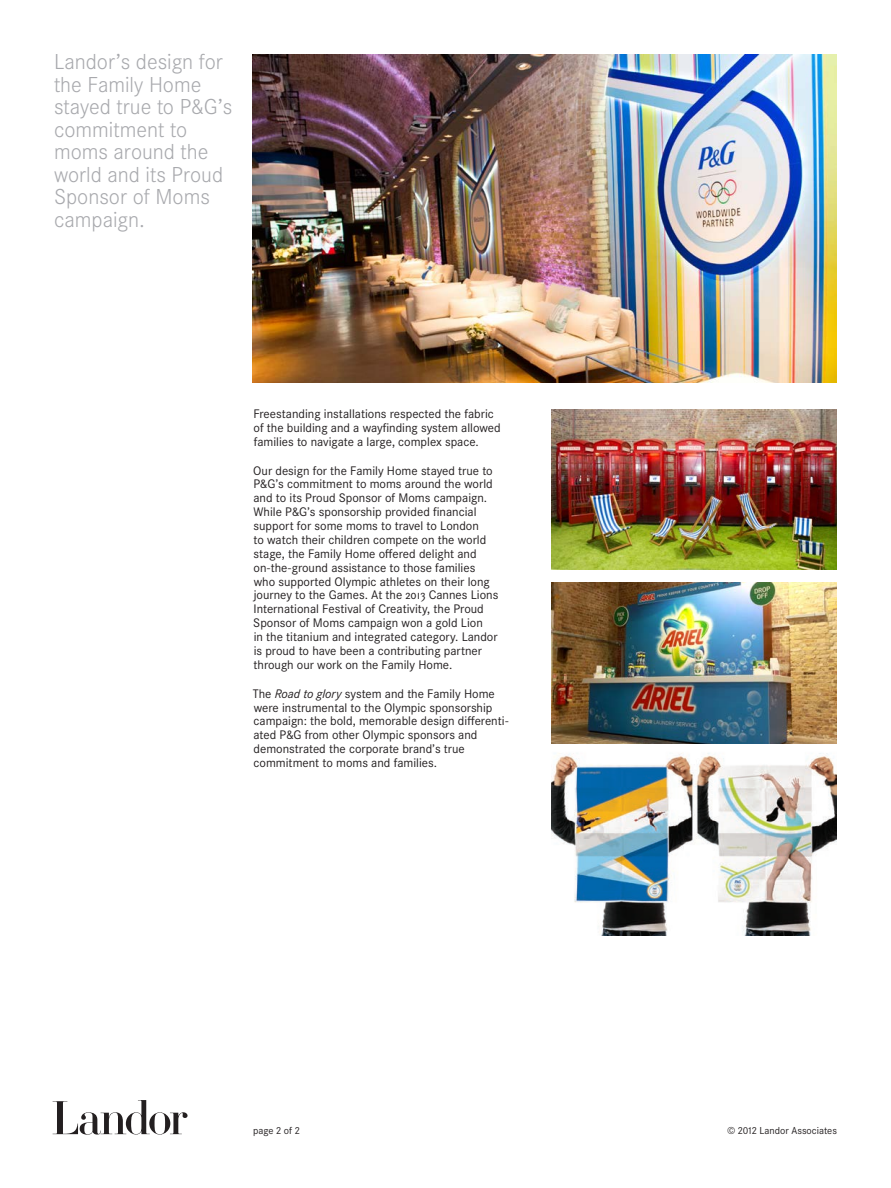
<style>
.page{position:relative;width:891px;height:1188px;background:#fff}
.page>*{position:absolute;margin:0;border:0;box-sizing:border-box;transform-origin:0 0}
.t1{font:300 22.5px/22.5px "Landor Corp S";color:#a8a9ad}
.t2{font:12.9px/14px "Landor Corp S";color:#231f20}
.t3{font:10.5px "Landor Corp S";color:#231f20}
.s1{font-style:italic}
</style>
<div class="page">
<svg style="left:53px;top:1100px;width:135px;height:35px"></svg>
<img style="left:552px;top:409px;width:285px;height:161px">
<img style="left:552px;top:583px;width:285px;height:352px">
<img style="left:253px;top:54px;width:584px;height:329px">
<h1 class="t1" style="left:54px;top:49px;width:180px">Landor’s design for the Family Home stayed true to P&amp;G’s commitment to moms around the world and its Proud<br>Sponsor of Moms campaign.</h1>
<p class="t2" style="left:254px;top:406px;width:249px">Freestanding installations respected the fabric of the building and a wayfinding system allowed families to navigate a large, complex space.</p>
<p class="t2" style="left:253px;top:462px;width:247px">Our design for the Family Home stayed true to P&amp;G’s commitment to moms around the world and to its Proud Sponsor of Moms campaign.<br>While P&amp;G’s sponsorship provided financial support for some moms to travel to London<br>to watch their children compete on the world stage, the Family Home offered delight and on-the-ground assistance to those families who supported Olympic athletes on their long journey to the Games. At the 2013 Cannes Lions International Festival of Creativity, the Proud Sponsor of Moms campaign won a gold Lion<br>in the titanium and integrated category. Landor is proud to have been a contributing partner through our work on the Family Home.</p>
<p class="t2" style="left:253px;top:685px;width:258px">The <span class="s1">Road to glory</span> system and the Family Home were instrumental to the Olympic sponsorship campaign: the bold, memorable design differenti&shy;ated P&amp;G from other Olympic sponsors and demonstrated the corporate brand’s true commitment to moms and families.</p>
<p class="t3" style="left:253px;top:1123px;width:48px">page 2 of 2</p>
<p class="t3" style="left:727px;top:1123px;width:111px">© 2012 Landor Associates</p>
</div>
